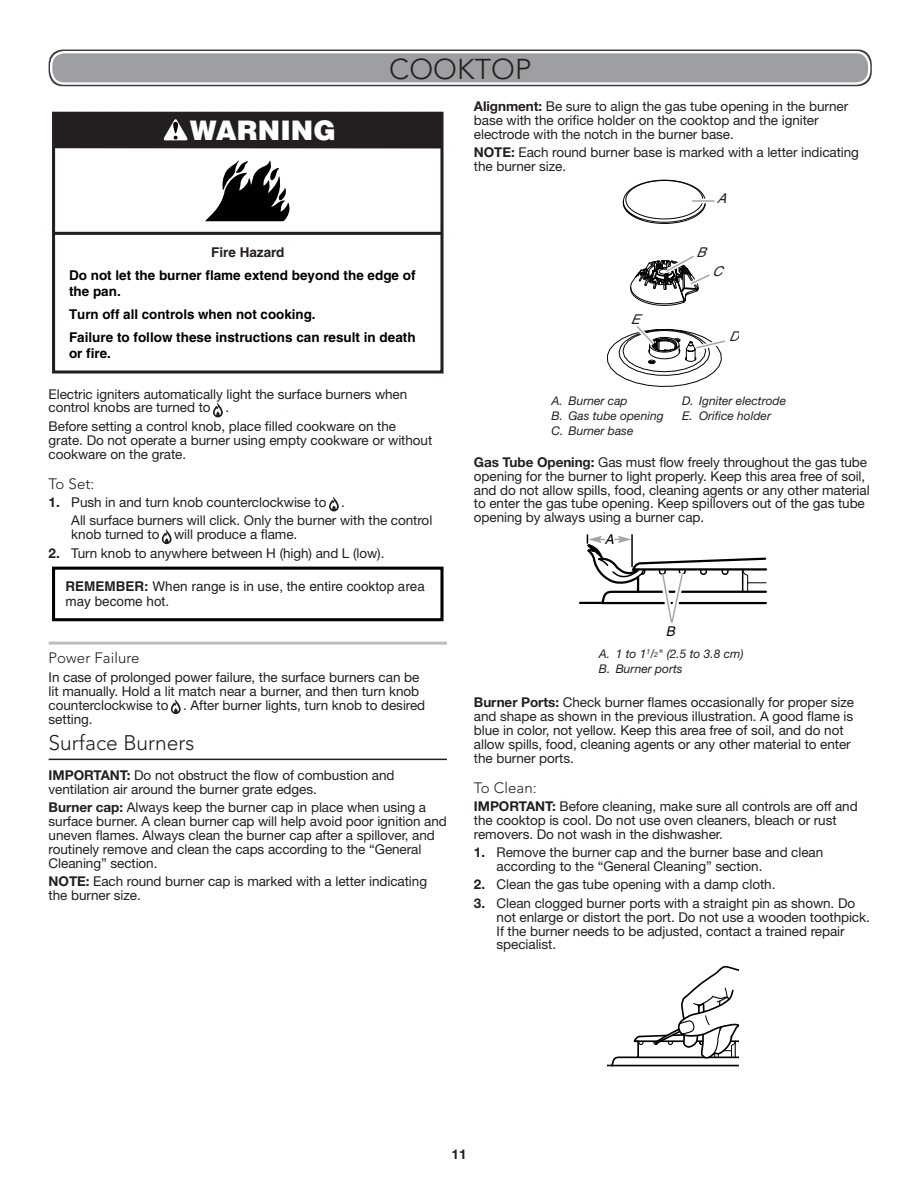
<style>
.page{position:relative;width:918px;height:1188px;background:#fff}
.page>*{position:absolute;margin:0;border:0;box-sizing:border-box;transform-origin:0 0}
.Heading_1_Cook{font:300 28.5px "Avenir LT Std";letter-spacing:.005em;color:#231f20}
.t1{font:900 27px "Helvetica";color:#fff}
.Heading_2_Cook{font:300 21px "Avenir LT Std";color:#231f20}
.Heading_3_Plus{font:300 15px "Avenir LT Std";letter-spacing:.005em;color:#231f20}
.Heading_3_Rules{font:300 15px "Avenir LT Std";letter-spacing:.005em;color:#231f20}
.Body{font:13.5px/13.8px "Helvetica Neue";letter-spacing:-.005em;color:#231f20}
.t2{font:700 13.5px/23.2px "Helvetica";color:#000}
.Body_Indent{font:13.5px/13.8px "Helvetica Neue";letter-spacing:-.005em;color:#231f20}
.t3{font:13.5px/15.8px "Helvetica";color:#231f20}
.t4{font:italic 13.5px "Helvetica";color:#231f20}
.t5{font:700 13.5px "Helvetica Neue";color:#231f20}
.t6{font:italic 13.5px "Helvetica";color:#000}
.t7{font:italic 12px/15px "Helvetica Neue";color:#231f20}
.s1{font-weight:700}
.s2{color:#231f20}
.s3{font-size:7.05px}
</style>
<div class="page">
<hr style="left:49px;top:642px;width:398px;height:3px;background:#bcbdc0">
<hr style="left:49px;top:759px;width:398px;height:1px;background:#231f20">
<hr style="left:54px;top:232px;width:388px;height:3px;background:#231f20">
<div style="left:52px;top:112px;width:392px;height:262px;border:3px solid #231f20"></div>
<div style="left:54px;top:112px;width:388px;height:36px;background:#231f20"></div>
<svg style="left:163px;top:119px;width:25px;height:21px"></svg>
<svg style="left:205px;top:160px;width:85px;height:61px"></svg>
<svg style="left:213px;top:403px;width:10px;height:14px"></svg>
<svg style="left:329px;top:497px;width:10px;height:14px"></svg>
<svg style="left:162px;top:530px;width:10px;height:14px"></svg>
<div style="left:52px;top:567px;width:392px;height:54px;border:3px solid #000"></div>
<svg style="left:171px;top:700px;width:10px;height:14px"></svg>
<svg style="left:607px;top:180px;width:118px;height:207px"></svg>
<hr style="left:580px;top:602px;width:23px;height:2px;background:#000">
<svg style="left:586px;top:534px;width:181px;height:89px"></svg>
<svg style="left:608px;top:965px;width:131px;height:102px"></svg>
<div style="left:49px;top:50px;width:823px;height:36px;border:2px solid #404040;border-radius:13px"></div>
<div style="left:51px;top:52px;width:818px;height:32px;background:#9d9fa2;border-radius:13px"></div>
<div style="left:50px;top:51px;width:820px;height:34px;border:2px solid #fff;border-radius:13px"></div>
<p class="t1" style="left:190px;top:113px;width:148px">WARNING</p>
<h1 class="Heading_1_Cook" style="left:389px;top:52px;width:144px">COOKTOP</h1>
<p class="Body" style="left:474px;top:99px;width:376px"><span class="s1">Alignment:</span> Be sure to align the gas tube opening in the burner base with the orifice holder on the cooktop and the igniter electrode with the notch in the burner base.</p>
<p class="Body" style="left:474px;top:145px;width:387px"><span class="s1">NOTE:</span> Each round burner base is marked with a letter indicating the burner size.</p>
<p class="t4" style="left:717px;top:190px;width:14px">A</p>
<p class="t2" style="left:69px;top:240px;width:348px;text-indent:142px"><span class="s2">Fire Hazard<br></span>Do not let the burner flame extend beyond the edge of</p>
<p class="t2" style="left:69px;top:279px;width:348px">the pan.<br>Turn off all controls when not cooking.<br>Failure to follow these instructions can result in death</p>
<p class="t2" style="left:69px;top:342px;width:44px">or fire.</p>
<p class="Body" style="left:49px;top:387px;width:360px">Electric igniters automatically light the surface burners when control knobs are turned to .</p>
<p class="Body" style="left:49px;top:419px;width:385px">Before setting a control knob, place filled cookware on the grate. Do not operate a burner using empty cookware or without cookware on the grate.</p>
<h3 class="Heading_3_Plus" style="left:49px;top:475px;width:47px">To Set:</h3>
<p class="Body" style="left:49px;top:495px;width:298px"><span class="s1">1.</span> Push in and turn knob counterclockwise to .</p>
<p class="Body_Indent" style="left:71px;top:513px;width:363px">All surface burners will click. Only the burner with the control knob turned to will produce a flame.</p>
<p class="Body" style="left:49px;top:546px;width:337px"><span class="s1">2.</span> Turn knob to anywhere between H (high) and L (low).</p>
<p class="t3" style="left:66px;top:578px;width:361px"><span class="s1">REMEMBER:</span> When range is in use, the entire cooktop area may become hot.</p>
<h3 class="Heading_3_Rules" style="left:49px;top:649px;width:92px">Power Failure</h3>
<p class="Body" style="left:49px;top:671px;width:378px">In case of prolonged power failure, the surface burners can be lit manually. Hold a lit match near a burner, and then turn knob counterclockwise to . After burner lights, turn knob to desired setting.</p>
<h2 class="Heading_2_Cook" style="left:49px;top:730px;width:147px">Surface Burners</h2>
<p class="Body" style="left:49px;top:768px;width:347px"><span class="s1">IMPORTANT:</span> Do not obstruct the flow of combustion and ventilation air around the burner grate edges.</p>
<p class="Body" style="left:49px;top:800px;width:400px"><span class="s1">Burner cap:</span> Always keep the burner cap in place when using a surface burner. A clean burner cap will help avoid poor ignition and uneven flames. Always clean the burner cap after a spillover, and routinely remove and clean the caps according to the “General Cleaning” section.</p>
<p class="Body" style="left:49px;top:874px;width:380px"><span class="s1">NOTE:</span> Each round burner cap is marked with a letter indicating the burner size.</p>
<p class="t4" style="left:696px;top:244px;width:11px">B</p>
<p class="t4" style="left:630px;top:312px;width:11px">E</p>
<p class="t4" style="left:712px;top:263px;width:11px">C</p>
<p class="t4" style="left:729px;top:329px;width:11px">D</p>
<p class="t7" style="left:552px;top:393px;width:114px">A. Burner cap<br>B. Gas tube opening<br>C. Burner base</p>
<p class="t7" style="left:682px;top:393px;width:106px">D. Igniter electrode<br>E. Orifice holder</p>
<p class="Body" style="left:474px;top:455px;width:397px"><span class="s1">Gas Tube Opening:</span> Gas must flow freely throughout the gas tube opening for the burner to light properly. Keep this area free of soil, and do not allow spills, food, cleaning agents or any other material to enter the gas tube opening. Keep spillovers out of the gas tube opening by always using a burner cap.</p>
<p class="t6" style="left:605px;top:531px;width:11px">A</p>
<p class="t6" style="left:666px;top:624px;width:11px">B</p>
<p class="t7" style="left:599px;top:646px;width:146px">A. 1 to 1<sup>1</sup>/<span class="s3">2</span>" (2.5 to 3.8 cm)<br>B. Burner ports</p>
<p class="Body" style="left:474px;top:695px;width:382px"><span class="s1">Burner Ports:</span> Check burner flames occasionally for proper size and shape as shown in the previous illustration. A good flame is blue in color, not yellow. Keep this area free of soil, and do not allow spills, food, cleaning agents or any other material to enter the burner ports.</p>
<h3 class="Heading_3_Plus" style="left:474px;top:779px;width:64px">To Clean:</h3>
<p class="Body" style="left:474px;top:799px;width:385px"><span class="s1">IMPORTANT:</span> Before cleaning, make sure all controls are off and the cooktop is cool. Do not use oven cleaners, bleach or rust removers. Do not wash in the dishwasher.</p>
<p class="Body" style="left:497px;top:845px;width:328px;text-indent:-23px"><span class="s1">1.</span> Remove the burner cap and the burner base and clean according to the “General Cleaning” section.</p>
<p class="Body" style="left:474px;top:878px;width:303px"><span class="s1">2.</span> Clean the gas tube opening with a damp cloth.</p>
<p class="Body" style="left:497px;top:896px;width:375px;text-indent:-23px"><span class="s1">3.</span> Clean clogged burner ports with a straight pin as shown. Do not enlarge or distort the port. Do not use a wooden toothpick.<br>If the burner needs to be adjusted, contact a trained repair specialist.</p>
<p class="t5" style="left:451px;top:1146px;width:17px">11</p>
</div>
